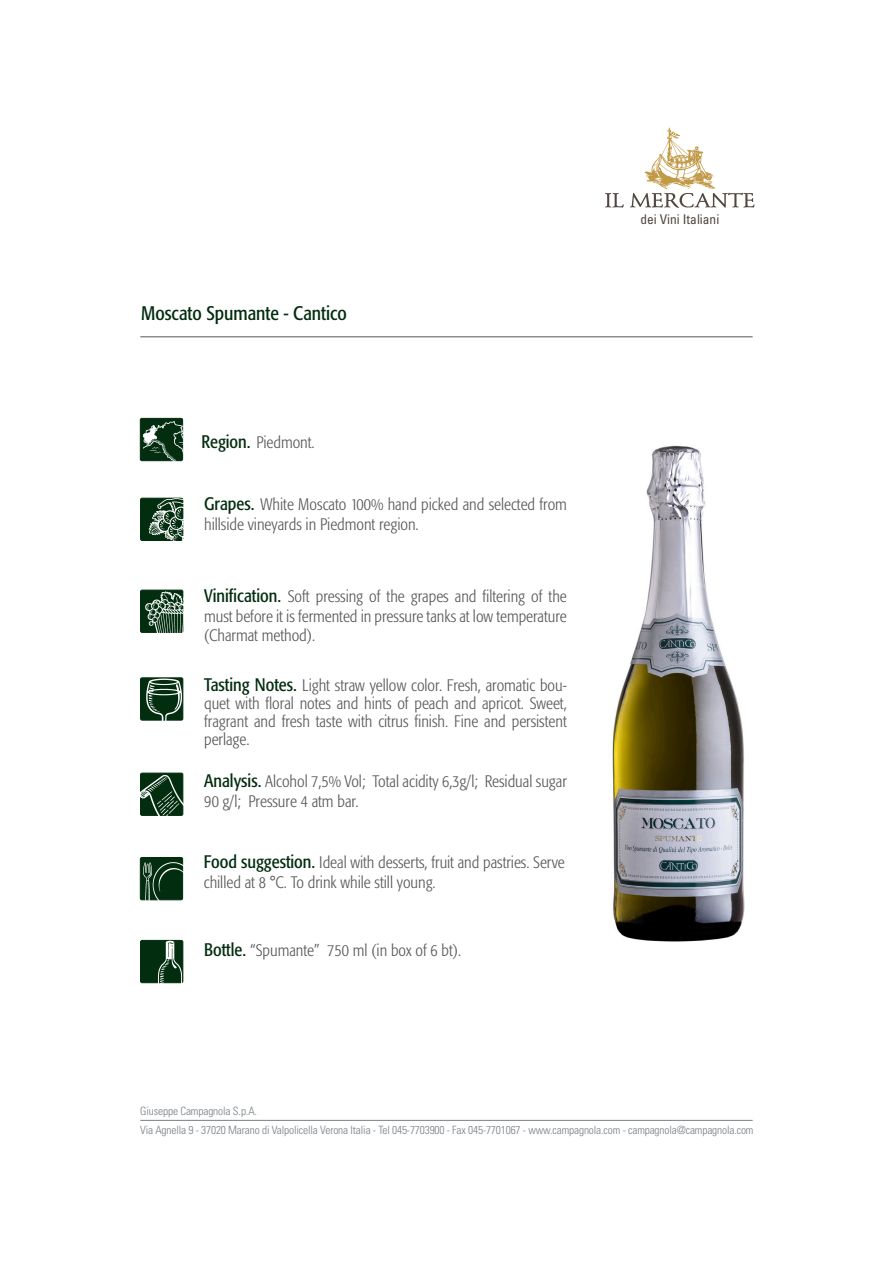
<style>
.page{position:relative;width:893px;height:1263px;background:#fff}
.page>*{position:absolute;margin:0;border:0;box-sizing:border-box;transform-origin:0 0}
.t1{font:condensed 19.5px "Formata";color:#022d0f}
.t2{font:300 condensed 16.5px/19.5px "Formata";color:#57585a}
.t3{font:condensed 13.35px "Univers LT Std";color:#504540}
.t4{font:300 condensed 11.4px "Univers";letter-spacing:-.01em;color:#797f84}
.s1{font-weight:400;font-size:18px;color:#022d0f}
</style>
<div class="page">
<div style="left:141px;top:678px;width:42px;height:42px;background:#022d0f;border-radius:2px"></div>
<div style="left:140px;top:678px;width:43px;height:42px;border:1px solid #022d0f;border-radius:2px"></div>
<img style="left:147px;top:678px;width:37px;height:43px">
<div style="left:140px;top:773px;width:43px;height:43px;border:1px solid #022d0f;border-radius:2px"></div>
<img style="left:140px;top:774px;width:44px;height:42px">
<div style="left:140px;top:857px;width:43px;height:43px;background:#022d0f;border-radius:2px"></div>
<div style="left:140px;top:857px;width:43px;height:43px;border:1px solid #022d0f;border-radius:2px"></div>
<img style="left:144px;top:860px;width:40px;height:41px">
<div style="left:141px;top:940px;width:42px;height:43px;background:#022d0f;border-radius:2px"></div>
<div style="left:140px;top:940px;width:43px;height:43px;border:1px solid #022d0f;border-radius:2px"></div>
<img style="left:155px;top:941px;width:29px;height:43px">
<div style="left:141px;top:498px;width:42px;height:42px;background:#022d0f;border-radius:2px"></div>
<div style="left:140px;top:498px;width:43px;height:43px;border:1px solid #022d0f;border-radius:2px"></div>
<img style="left:148px;top:502px;width:36px;height:39px">
<div style="left:141px;top:590px;width:42px;height:42px;background:#022d0f;border-radius:2px"></div>
<div style="left:140px;top:590px;width:43px;height:43px;border:1px solid #022d0f;border-radius:2px"></div>
<img style="left:146px;top:591px;width:38px;height:42px">
<hr style="left:140px;top:1120px;width:613px;height:1px;background:#797f84">
<hr style="left:140px;top:337px;width:613px;height:1px;background:#57585a">
<div style="left:140px;top:418px;width:43px;height:43px;background:#022d0f;border-radius:2px"></div>
<div style="left:140px;top:418px;width:43px;height:43px;border:1px solid #022d0f;border-radius:2px"></div>
<img style="left:143px;top:421px;width:41px;height:81px">
<img style="left:143px;top:426px;width:14px;height:18px">
<img style="left:612px;top:445px;width:133px;height:497px">
<svg style="left:605px;top:193px;width:19px;height:14px"></svg>
<svg style="left:630px;top:128px;width:125px;height:80px"></svg>
<p class="t1" style="left:141px;top:302px;width:207px">Moscato Spumante - Cantico</p>
<p class="t2" style="left:202px;top:432px;width:115px"><span class="s1">Region.</span> Piedmont.</p>
<p class="t2" style="left:204px;top:495px;width:364px"><span class="s1">Grapes.</span> White Moscato 100% hand picked and selected from hillside vineyards in Piedmont region.</p>
<p class="t2" style="left:204px;top:587px;width:364px;text-align:justify"><span class="s1">Vinification.</span> Soft pressing of the grapes and filtering of the must before it is fermented in pressure tanks at low temperature (Charmat method).</p>
<p class="t2" style="left:204px;top:677px;width:364px;line-height:18px;text-align:justify"><span class="s1">Tasting Notes.</span> Light straw yellow color. Fresh, aromatic bou&shy;quet with floral notes and hints of peach and apricot. Sweet, fragrant and fresh taste with citrus finish. Fine and persistent perlage.</p>
<p class="t2" style="left:204px;top:772px;width:364px"><span class="s1">Analysis.</span> Alcohol 7,5% Vol; Total acidity 6,3g/l; Residual sugar<br>90 g/l; Pressure 4 atm bar.</p>
<p class="t2" style="left:204px;top:853px;width:363px"><span class="s1">Food suggestion.</span> Ideal with desserts, fruit and pastries. Serve chilled at 8 °C. To drink while still young.</p>
<p class="t2" style="left:204px;top:941px;width:259px"><span class="s1">Bottle.</span> “Spumante” 750 ml (in box of 6 bt).</p>
<p class="t3" style="left:640px;top:211px;width:80px">dei Vini Italiani</p>
<p class="t4" style="left:140px;top:1104px;width:118px">Giuseppe Campagnola S.p.A.</p>
<p class="t4" style="left:140px;top:1123px;width:615px">Via Agnella 9 - 37020 Marano di Valpolicella Verona Italia - Tel 045-7703900 - Fax 045-7701067 - www.campagnola.com - campagnola@campagnola.com</p>
</div>
